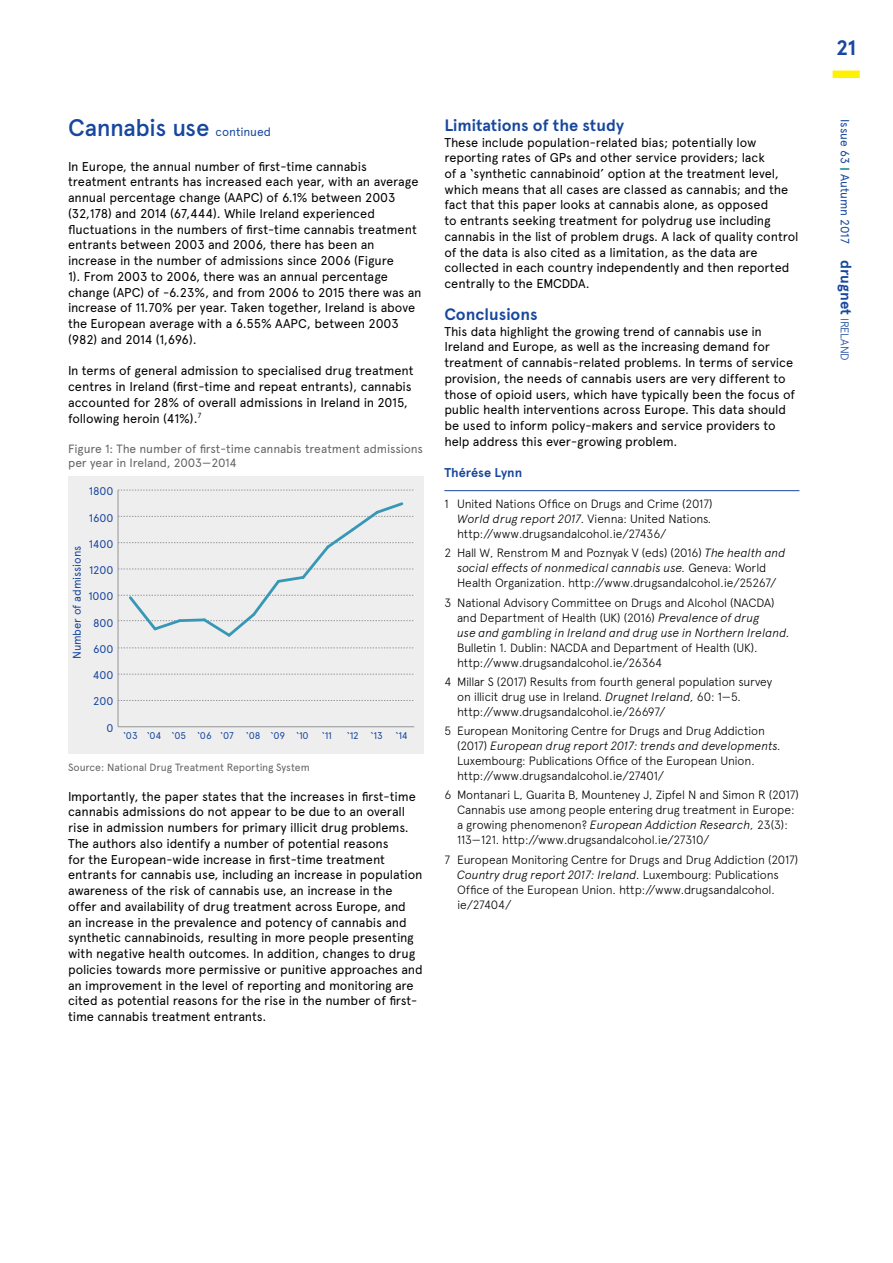
<style>
.page{position:relative;width:893px;height:1263px;background:#fff}
.page>*{position:absolute;margin:0;border:0;box-sizing:border-box;transform-origin:0 0}
.t1{font:500 24px "Apercu";letter-spacing:-.015em;color:#17479e}
.t2{font:700 21px "Apercu";color:#17479e}
.t3{font:700 16.5px "Apercu";color:#17479e}
.t4{font:13.95px "Myriad Pro";color:#000}
.t5{font:12.75px/15.8px "Apercu";letter-spacing:-.01em;color:#000}
.t6{font:700 12.75px "Apercu";color:#17479e}
.t7{font:300 12px/15px "Apercu";letter-spacing:-.015em;color:#000}
.t8{font:12px/14.2px "Apercu";letter-spacing:-.01em;color:#636466}
.t9{font:12px "Apercu";letter-spacing:-.015em;color:#17479e}
.t10{font:11.25px "Apercu";letter-spacing:-.005em;color:#17479e}
.t11{font:10.5px "Apercu";letter-spacing:-.005em;color:#636466}
.t12{font:9.75px "Apercu";letter-spacing:-.01em;color:#17479e}
.s1{font-weight:400;font-size:12px}
.s2{font-style:italic}
.s3{font-weight:700;font-size:11.55px;color:#208a9e}
.s4{font-weight:700;font-size:15px}
.s5{font-weight:300;font-size:11.25px}
</style>
<div class="page">
<div style="left:833px;top:71px;width:27px;height:7px;background:#fff200"></div>
<hr style="left:444px;top:490px;width:355px;height:1px;background:#17479e">
<div style="left:68px;top:476px;width:355px;height:277px;background:#efeeee"></div>
<hr style="left:118px;top:726px;width:296px;height:1px;background:#939598">
<svg style="left:119px;top:700px;width:295px;height:1px"></svg>
<svg style="left:119px;top:674px;width:295px;height:1px"></svg>
<svg style="left:119px;top:647px;width:295px;height:1px"></svg>
<svg style="left:119px;top:490px;width:295px;height:1px"></svg>
<hr style="left:118px;top:490px;width:1px;height:237px;background:#939598">
<svg style="left:118px;top:500px;width:296px;height:139px"></svg>
<h1 class="t1" style="left:68px;top:113px;width:205px">Cannabis use <span class="s1">continued</span></h1>
<p class="t5" style="left:68px;top:158px;width:355px">In Europe, the annual number of first-time cannabis treatment entrants has increased each year, with an average annual percentage change (AAPC) of 6.1% between 2003 (32,178) and 2014 (67,444). While Ireland experienced fluctuations in the numbers of first-time cannabis treatment entrants between 2003 and 2006, there has been an increase in the number of admissions since 2006 (Figure<br>1). From 2003 to 2006, there was an annual percentage change (APC) of -6.23%, and from 2006 to 2015 there was an increase of 11.70% per year. Taken together, Ireland is above the European average with a 6.55% AAPC, between 2003 (982) and 2014 (1,696).</p>
<p class="t5" style="left:68px;top:363px;width:347px">In terms of general admission to specialised drug treatment centres in Ireland (first-time and repeat entrants), cannabis accounted for 28% of overall admissions in Ireland in 2015, following heroin (41%).<sup>7</sup></p>
<p class="t4" style="left:85px;top:186px;width:30px">1800</p>
<p class="t4" style="left:85px;top:212px;width:30px">1600</p>
<p class="t4" style="left:85px;top:238px;width:30px">1400</p>
<p class="t4" style="left:85px;top:265px;width:30px">1200</p>
<p class="t4" style="left:85px;top:291px;width:30px">1000</p>
<p class="t4" style="left:92px;top:317px;width:23px">800</p>
<p class="t4" style="left:92px;top:370px;width:23px">400</p>
<p class="t4" style="left:92px;top:396px;width:23px">200</p>
<p class="t8" style="left:68px;top:441px;width:357px">Figure 1: The number of first-time cannabis treatment admissions per year in Ireland, 2003—2014</p>
<p class="t10" style="left:89px;top:485px;width:26px">1800</p>
<p class="t10" style="left:70px;top:659px;width:115px;rotate:-90deg">Number of admissions</p>
<p class="t10" style="left:89px;top:511px;width:26px">1600</p>
<p class="t10" style="left:89px;top:537px;width:26px">1400</p>
<p class="t10" style="left:89px;top:563px;width:26px">1200</p>
<p class="t10" style="left:89px;top:590px;width:26px">1000</p>
<p class="t10" style="left:93px;top:616px;width:22px">800</p>
<p class="t10" style="left:93px;top:642px;width:22px">600</p>
<p class="t10" style="left:93px;top:669px;width:22px">400</p>
<p class="t10" style="left:93px;top:694px;width:22px">200</p>
<p class="t10" style="left:106px;top:721px;width:8px">0</p>
<p class="t12" style="left:123px;top:729px;width:187px">‘03 ‘04 ‘05 ‘06 ‘07 ‘08 ‘09 ‘10</p>
<p class="t12" style="left:322px;top:729px;width:12px">‘11</p>
<p class="t12" style="left:347px;top:729px;width:38px">‘12 ‘13</p>
<p class="t12" style="left:395px;top:729px;width:14px">‘14</p>
<p class="t11" style="left:68px;top:760px;width:243px">Source: National Drug Treatment Reporting System</p>
<p class="t5" style="left:68px;top:788px;width:356px">Importantly, the paper states that the increases in first-time cannabis admissions do not appear to be due to an overall rise in admission numbers for primary illicit drug problems.<br>The authors also identify a number of potential reasons<br>for the European-wide increase in first-time treatment entrants for cannabis use, including an increase in population awareness of the risk of cannabis use, an increase in the offer and availability of drug treatment across Europe, and an increase in the prevalence and potency of cannabis and synthetic cannabinoids, resulting in more people presenting with negative health outcomes. In addition, changes to drug policies towards more permissive or punitive approaches and an improvement in the level of reporting and monitoring are cited as potential reasons for the rise in the number of first&shy;time cannabis treatment entrants.</p>
<p class="t3" style="left:444px;top:115px;width:181px">Limitations of the study</p>
<p class="t5" style="left:444px;top:134px;width:356px">These include population-related bias; potentially low reporting rates of GPs and other service providers; lack<br>of a ‘synthetic cannabinoid’ option at the treatment level, which means that all cases are classed as cannabis; and the fact that this paper looks at cannabis alone, as opposed<br>to entrants seeking treatment for polydrug use including cannabis in the list of problem drugs. A lack of quality control of the data is also cited as a limitation, as the data are collected in each country independently and then reported centrally to the EMCDDA.</p>
<p class="t3" style="left:444px;top:304px;width:95px">Conclusions</p>
<p class="t5" style="left:444px;top:323px;width:352px">This data highlight the growing trend of cannabis use in Ireland and Europe, as well as the increasing demand for treatment of cannabis-related problems. In terms of service provision, the needs of cannabis users are very different to those of opioid users, which have typically been the focus of public health interventions across Europe. This data should be used to inform policy-makers and service providers to help address this ever-growing problem.</p>
<p class="t6" style="left:444px;top:465px;width:79px">Thérése Lynn</p>
<p class="t7" style="left:457px;top:496px;width:257px;text-align:justify;text-indent:-13px">1 United Nations Office on Drugs and Crime (2017)<br><span class="s2">World drug report 2017.</span> Vienna: United Nations. http://www.drugsandalcohol.ie/27436/</p>
<p class="t7" style="left:444px;top:545px;width:343px;text-align:center">2 Hall W, Renstrom M and Poznyak V (eds) (2016) <span class="s2">The health and social effects of nonmedical cannabis use.</span> Geneva: World<br>Health Organization. http://www.drugsandalcohol.ie/25267/</p>
<p class="t7" style="left:457px;top:595px;width:334px;text-indent:-13px">3 National Advisory Committee on Drugs and Alcohol (NACDA) and Department of Health (UK) (2016) <span class="s2">Prevalence of drug<br>use and gambling in Ireland and drug use in Northern Ireland.</span></p>
<p class="t7" style="left:457px;top:640px;width:302px">Bulletin 1. Dublin: NACDA and Department of Health (UK). http://www.drugsandalcohol.ie/26364</p>
<p class="t7" style="left:457px;top:674px;width:317px;text-indent:-13px">4 Millar S (2017) Results from fourth general population survey on illicit drug use in Ireland. <span class="s2">Drugnet Ireland,</span> 60: 1—5. http://www.drugsandalcohol.ie/26697/</p>
<p class="t7" style="left:457px;top:723px;width:325px;text-indent:-13px">5 European Monitoring Centre for Drugs and Drug Addiction (2017) <span class="s2">European drug report 2017: trends and developments.<br></span>Luxembourg: Publications Office of the European Union. http://www.drugsandalcohol.ie/27401/</p>
<p class="t7" style="left:457px;top:787px;width:343px;text-indent:-13px">6 Montanari L, Guarita B, Mounteney J, Zipfel N and Simon R (2017)<br>Cannabis use among people entering drug treatment in Europe: a growing phenomenon? <span class="s2">European Addiction Research,</span> 23(3):<br>113—121. http://www.drugsandalcohol.ie/27310/</p>
<p class="t7" style="left:457px;top:852px;width:343px;text-indent:-13px">7 European Monitoring Centre for Drugs and Drug Addiction (2017)<br><span class="s2">Country drug report 2017: Ireland.</span> Luxembourg: Publications Office of the European Union. http://www.drugsandalcohol. ie/27404/</p>
<h2 class="t2" style="left:836px;top:35px;width:22px">21</h2>
<p class="t9" style="left:852px;top:119px;width:243px;rotate:90deg">Issue 63 <span class="s3">|</span> Autumn 2017 <span class="s4">drugnet</span> <span class="s5">IRELAND</span></p>
</div>
